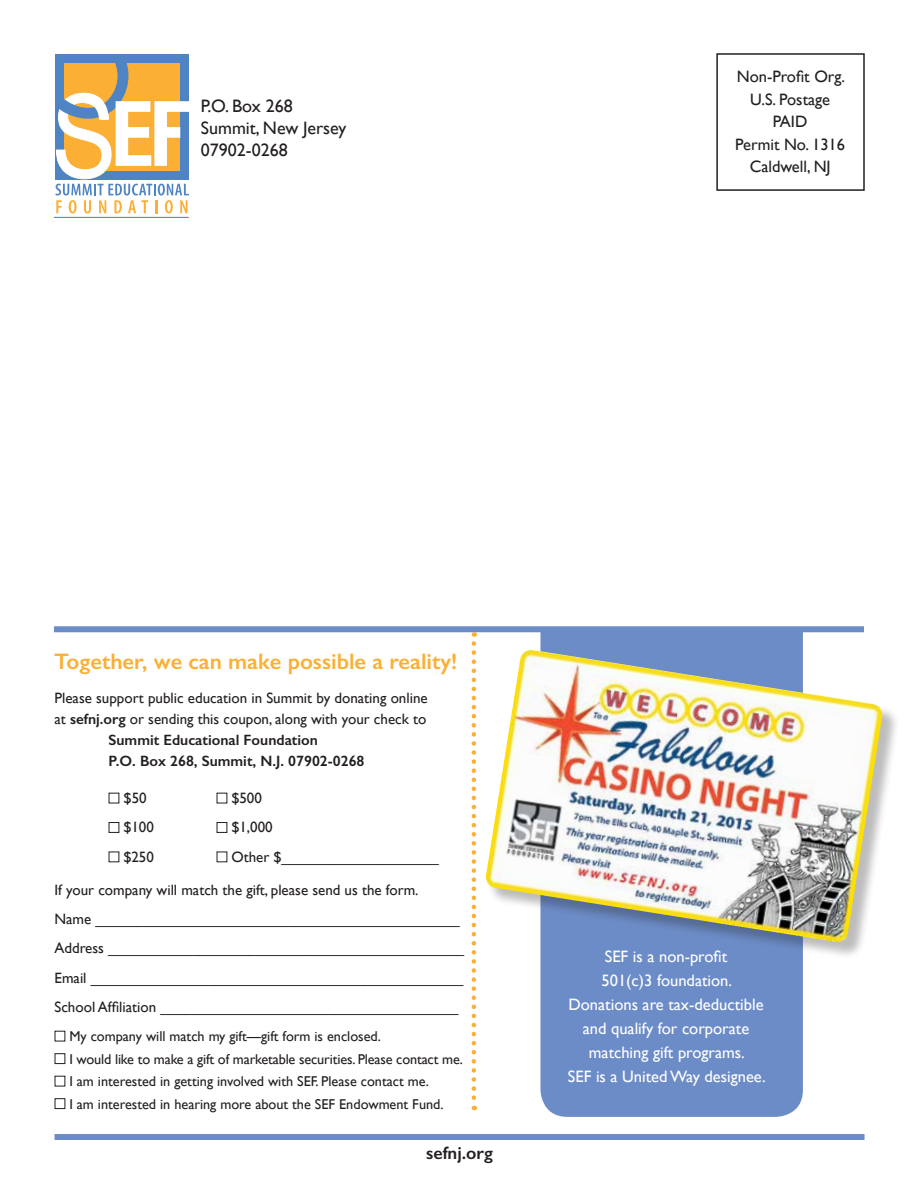
<style>
.page{position:relative;width:918px;height:1188px;background:#fff}
.page>*{position:absolute;margin:0;border:0;box-sizing:border-box;transform-origin:0 0}
.t1{font:600 22.5px "Gill Sans";color:#fbb034}
.t2{font:18px/21.6px "Gill Sans";color:#231f20}
.t3{font:600 18px "Gill Sans";color:#231f20}
.t4{font:16.5px/24px "Gill Sans";color:#fff;text-align:center}
.t5{font:16.5px/22.5px "Gill Sans";color:#231f20;text-align:center}
.t6{font:15px/29.2px "Gill Sans";color:#231f20}
.t7{font:600 15px "Gill Sans";color:#231f20}
.t8{font:14.25px/22.5px "Gill Sans";color:#231f20}
.s1{font-weight:600}
</style>
<div class="page">
<div style="left:540px;top:604px;width:263px;height:513px;background:#6c8cc7;border-radius:27px"></div>
<svg style="left:55px;top:56px;width:134px;height:157px"></svg>
<hr style="left:54px;top:217px;width:135px;height:1px;background:#4f84c4">
<div style="left:55px;top:1134px;width:810px;height:6px;background:#6c8cc7"></div>
<div style="left:716px;top:53px;width:149px;height:138px;border:2px solid #231f20"></div>
<div style="left:109px;top:822px;width:10px;height:11px;border:1px solid #231f20"></div>
<div style="left:217px;top:822px;width:10px;height:11px;border:1px solid #231f20"></div>
<div style="left:55px;top:1053px;width:10px;height:11px;border:1px solid #231f20"></div>
<div style="left:55px;top:1098px;width:10px;height:11px;border:1px solid #231f20"></div>
<svg style="left:472px;top:643px;width:4px;height:467px"></svg>
<div style="left:488px;top:652px;width:412px;height:308px;background:#231f20;opacity:.3"></div>
<img style="left:486px;top:650px;width:398px;height:293px">
<div style="left:532px;top:594px;width:304px;height:32px;background:#fff"></div>
<div style="left:54px;top:626px;width:810px;height:6px;background:#6c8cc7"></div>
<p class="t2" style="left:201px;top:95px;width:147px">P.O. Box 268<br>Summit, New Jersey<br>07902-0268</p>
<p class="t5" style="left:735px;top:65px;width:111px">Non-Profit Org.<br>U.S. Postage<br>PAID<br>Permit No. 1316<br>Caldwell, NJ</p>
<p class="t1" style="left:54px;top:648px;width:405px">Together, we can make possible a reality!</p>
<p class="t6" style="left:55px;top:683px;width:375px">Please support public education in Summit by donating online</p>
<p class="t6" style="left:55px;top:704px;width:373px">at <span class="s1">sefnj.org</span> or sending this coupon, along with your check to</p>
<p class="t7" style="left:109px;top:730px;width:211px">Summit Educational Foundation</p>
<p class="t7" style="left:109px;top:751px;width:257px">P.O. Box 268, Summit, N.J. 07902-0268</p>
<p class="t6" style="left:124px;top:783px;width:25px">$50</p>
<p class="t6" style="left:231px;top:783px;width:32px">$500</p>
<p class="t6" style="left:123px;top:813px;width:32px">$100</p>
<p class="t6" style="left:231px;top:813px;width:43px">$1,000</p>
<p class="t6" style="left:123px;top:842px;width:32px">$250</p>
<p class="t6" style="left:231px;top:842px;width:209px">Other $___________________</p>
<p class="t6" style="left:55px;top:875px;width:411px">If your company will match the gift, please send us the form.<br>Name ____________________________________________ Address ___________________________________________ Email _____________________________________________ School Affiliation ____________________________________</p>
<p class="t8" style="left:69px;top:1025px;width:395px">My company will match my gift—gift form is enclosed.<br>I would like to make a gift of marketable securities. Please contact me.<br>I am interested in getting involved with SEF. Please contact me.<br>I am interested in hearing more about the SEF Endowment Fund.</p>
<p class="t3" style="left:426px;top:1142px;width:68px">sefnj.org</p>
<p class="t4" style="left:568px;top:944px;width:199px">SEF is a non-profit<br>501(c)3 foundation.<br>Donations are tax-deductible and qualify for corporate matching gift programs.<br>SEF is a United Way designee.</p>
</div>
